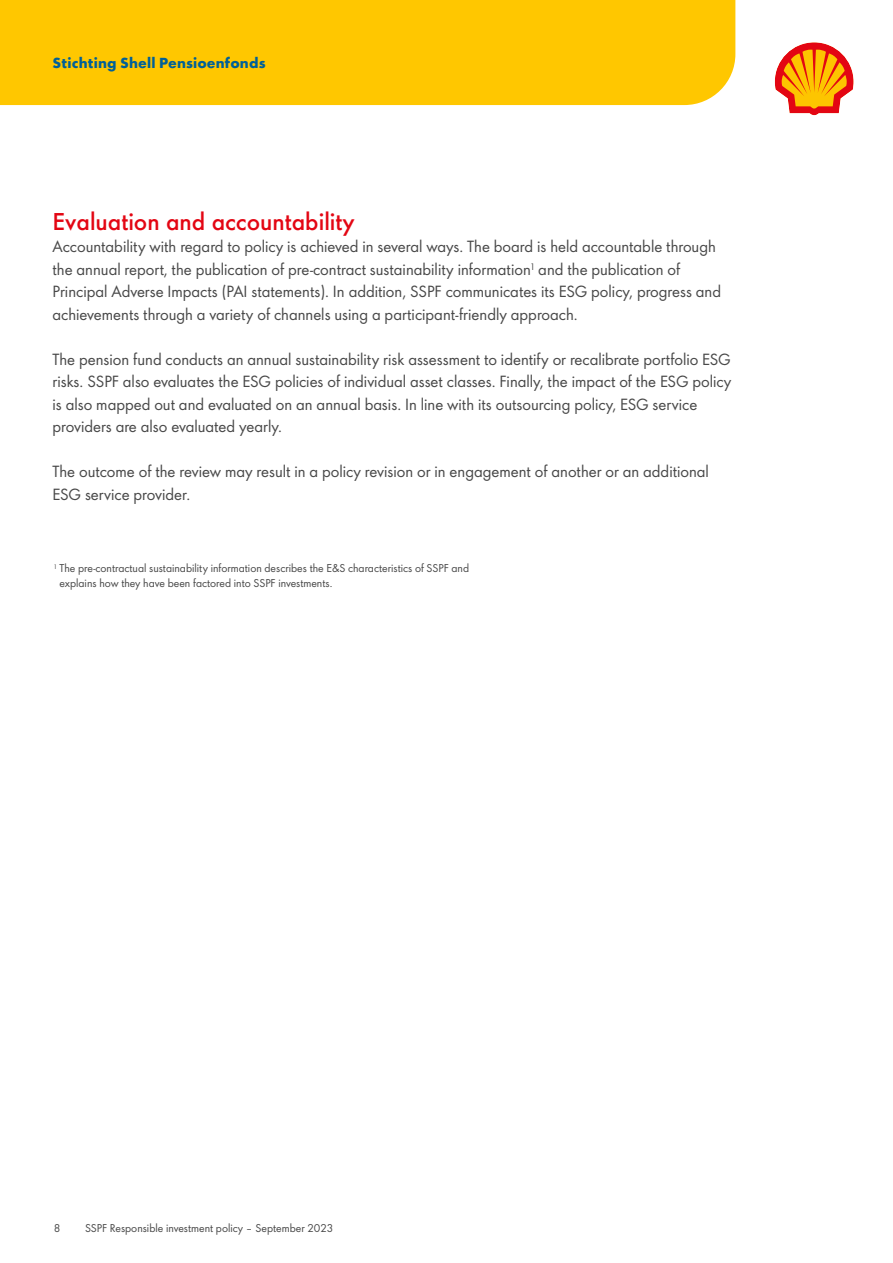
<style>
.page{position:relative;width:893px;height:1263px;background:#fff}
.page>*{position:absolute;margin:0;border:0;box-sizing:border-box;transform-origin:0 0}
.t1{font:500 22.5px "Shell";color:#e30613}
.t2{font:15px/22.5px "Shell";color:#494949}
.t3{font:700 13.5px "Shell";letter-spacing:.01em;color:#006097}
.t4{font:10.5px/15px "Shell";color:#494949}
</style>
<div class="page">
<div style="left:0;top:0;width:735px;height:105px;background:#ffc700"></div>
<svg style="left:774px;top:42px;width:80px;height:74px"></svg>
<p class="t3" style="left:53px;top:52px;width:214px">Stichting Shell Pensioenfonds</p>
<h1 class="t1" style="left:53px;top:202px;width:304px">Evaluation and accountability</h1>
<p class="t2" style="left:53px;top:235px;width:670px">Accountability with regard to policy is achieved in several ways. The board is held accountable through the annual report, the publication of pre-contract sustainability information<sup>1</sup> and the publication of Principal Adverse Impacts (PAI statements). In addition, SSPF communicates its ESG policy, progress and achievements through a variety of channels using a participant-friendly approach.</p>
<p class="t2" style="left:53px;top:347px;width:680px">The pension fund conducts an annual sustainability risk assessment to identify or recalibrate portfolio ESG risks. SSPF also evaluates the ESG policies of individual asset classes. Finally, the impact of the ESG policy is also mapped out and evaluated on an annual basis. In line with its outsourcing policy, ESG service providers are also evaluated yearly.</p>
<p class="t2" style="left:53px;top:460px;width:658px">The outcome of the review may result in a policy revision or in engagement of another or an additional<br>ESG service provider.</p>
<p class="t4" style="left:59px;top:560px;width:411px;text-indent:-5px"><sup>1</sup> The pre-contractual sustainability information describes the E&amp;S characteristics of SSPF and explains how they have been factored into SSPF investments.</p>
<p class="t4" style="left:54px;top:1219px;width:8px">8</p>
<p class="t4" style="left:85px;top:1219px;width:250px">SSPF Responsible investment policy – September 2023</p>
</div>
